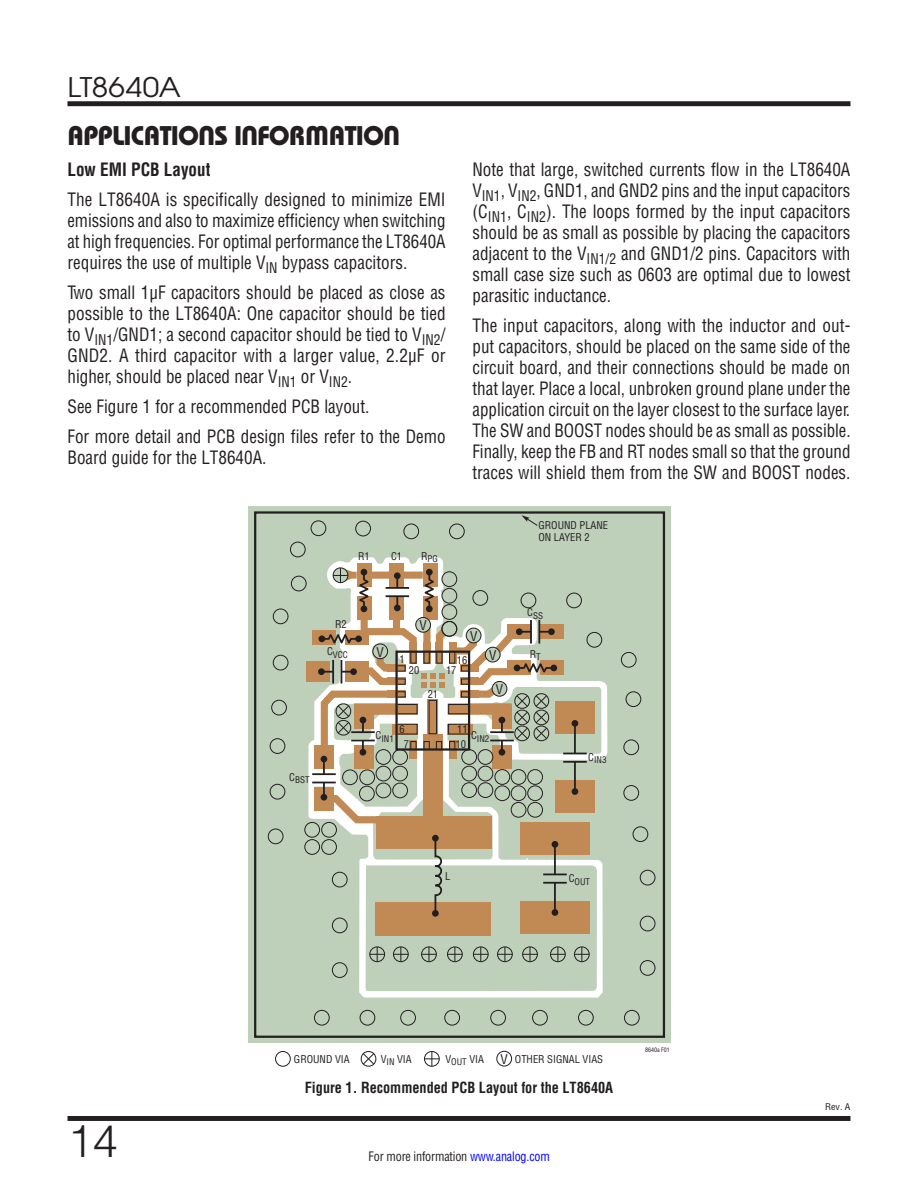
<style>
.page{position:relative;width:918px;height:1188px;background:#fff}
.page>*{position:absolute;margin:0;border:0;box-sizing:border-box;transform-origin:0 0}
.t1{font:300 45px "Linear Helvetica";color:#231f20}
.Section_Heads{font:27px "Linear Bauhaus";letter-spacing:-.02em;color:#231f20}
.t2{font:27px "Linear Avant Garde";letter-spacing:-.005em;color:#231f20;scale:1.1 1}
.Body_text{font:18px/21px "Linear Helv Cond";color:#231f20;text-align:justify;scale:.95 1}
.Body_text-2{font:18px/21px "Linear Helv Cond";color:#231f20;text-align:justify;scale:.96 1}
.Subhead_2{font:700 18px "Linear Helv Cond";color:#231f20;scale:.95 1}
.t3{font:700 15px "Linear Helv Cond";color:#231f20;scale:.95 1}
.t4{font:13.2px "Linear Helv Cond";color:#231f20}
.t5{font:12.75px "Linear Helv Cond";letter-spacing:-.01em;color:#231f20;scale:.95 1}
.t6{font:10.5px/12px "Linear Helv Cond";color:#231f20}
.t7{font:9px "Linear Helv Cond";color:#231f20}
.t8{font:9px "Linear Helv Cond";color:#231f20;scale:1.1 1}
.t9{font:6px "Linear Helv Cond";color:#231f20}
.s1{color:#00f}
</style>
<div class="page">
<div style="left:68px;top:101px;width:782px;height:5px;background:#231f20"></div>
<div style="left:68px;top:1116px;width:782px;height:5px;background:#231f20"></div>
<div style="left:248px;top:506px;width:423px;height:537px;background:#becfba"></div>
<svg style="left:308px;top:557px;width:299px;height:441px"></svg>
<div style="left:357px;top:564px;width:14px;height:23px;background:#c18953"></div>
<div style="left:423px;top:564px;width:14px;height:23px;background:#c18953"></div>
<div style="left:306px;top:661px;width:23px;height:21px;background:#c18953"></div>
<div style="left:624px;top:1010px;width:16px;height:16px;border:1px solid #231f20;border-radius:50%"></div>
<div style="left:640px;top:960px;width:15px;height:16px;border:1px solid #231f20;border-radius:50%"></div>
<div style="left:640px;top:916px;width:15px;height:15px;border:1px solid #231f20;border-radius:50%"></div>
<div style="left:640px;top:870px;width:15px;height:15px;border:1px solid #231f20;border-radius:50%"></div>
<div style="left:633px;top:826px;width:15px;height:16px;border:1px solid #231f20;border-radius:50%"></div>
<div style="left:623px;top:785px;width:16px;height:16px;border:1px solid #231f20;border-radius:50%"></div>
<div style="left:623px;top:739px;width:16px;height:16px;border:1px solid #231f20;border-radius:50%"></div>
<div style="left:626px;top:691px;width:15px;height:16px;border:1px solid #231f20;border-radius:50%"></div>
<div style="left:621px;top:652px;width:16px;height:16px;border:1px solid #231f20;border-radius:50%"></div>
<div style="left:587px;top:632px;width:15px;height:16px;border:1px solid #231f20;border-radius:50%"></div>
<div style="left:449px;top:524px;width:16px;height:15px;border:1px solid #231f20;border-radius:50%"></div>
<div style="left:403px;top:524px;width:16px;height:15px;border:1px solid #231f20;border-radius:50%"></div>
<div style="left:355px;top:521px;width:16px;height:15px;border:1px solid #231f20;border-radius:50%"></div>
<div style="left:311px;top:520px;width:15px;height:16px;border:1px solid #231f20;border-radius:50%"></div>
<div style="left:290px;top:542px;width:16px;height:15px;border:1px solid #231f20;border-radius:50%"></div>
<div style="left:291px;top:576px;width:16px;height:15px;border:1px solid #231f20;border-radius:50%"></div>
<div style="left:273px;top:609px;width:15px;height:15px;border:1px solid #231f20;border-radius:50%"></div>
<div style="left:273px;top:655px;width:15px;height:15px;border:1px solid #231f20;border-radius:50%"></div>
<div style="left:271px;top:700px;width:16px;height:15px;border:1px solid #231f20;border-radius:50%"></div>
<div style="left:270px;top:738px;width:15px;height:16px;border:1px solid #231f20;border-radius:50%"></div>
<div style="left:270px;top:784px;width:15px;height:16px;border:1px solid #231f20;border-radius:50%"></div>
<div style="left:268px;top:829px;width:15px;height:15px;border:1px solid #231f20;border-radius:50%"></div>
<div style="left:304px;top:822px;width:16px;height:16px;border:1px solid #231f20;border-radius:50%"></div>
<div style="left:304px;top:839px;width:16px;height:16px;border:1px solid #231f20;border-radius:50%"></div>
<div style="left:578px;top:1010px;width:16px;height:16px;border:1px solid #231f20;border-radius:50%"></div>
<div style="left:532px;top:1010px;width:16px;height:16px;border:1px solid #231f20;border-radius:50%"></div>
<div style="left:490px;top:1010px;width:16px;height:16px;border:1px solid #231f20;border-radius:50%"></div>
<div style="left:444px;top:1010px;width:16px;height:16px;border:1px solid #231f20;border-radius:50%"></div>
<div style="left:400px;top:1010px;width:16px;height:16px;border:1px solid #231f20;border-radius:50%"></div>
<div style="left:360px;top:1010px;width:15px;height:16px;border:1px solid #231f20;border-radius:50%"></div>
<div style="left:314px;top:1010px;width:16px;height:16px;border:1px solid #231f20;border-radius:50%"></div>
<div style="left:275px;top:1051px;width:16px;height:16px;border:1px solid #231f20;border-radius:50%"></div>
<svg style="left:360px;top:1051px;width:17px;height:16px"></svg>
<div style="left:389px;top:564px;width:15px;height:23px;background:#c18953"></div>
<div style="left:333px;top:567px;width:15px;height:16px;border:1px solid #231f20;border-radius:50%"></div>
<div style="left:424px;top:1051px;width:16px;height:16px;border:1px solid #231f20;border-radius:50%"></div>
<svg style="left:424px;top:1051px;width:15px;height:15px"></svg>
<div style="left:254px;top:511px;width:411px;height:527px;border:2px solid #231f20"></div>
<svg style="left:521px;top:515px;width:17px;height:11px"></svg>
<div style="left:496px;top:1051px;width:16px;height:16px;border:1px solid #231f20;border-radius:50%"></div>
<svg style="left:312px;top:568px;width:289px;height:423px"></svg>
<div style="left:442px;top:621px;width:15px;height:15px;background:#becfba;border-radius:50%"></div>
<div style="left:442px;top:621px;width:15px;height:16px;border:1px solid #231f20;border-radius:50%"></div>
<div style="left:373px;top:644px;width:15px;height:15px;background:#becfba;border-radius:50%"></div>
<div style="left:372px;top:643px;width:16px;height:16px;border:1px solid #231f20;border-radius:50%"></div>
<h2 class="t2" style="left:68px;top:70px;width:104px">LT8640A</h2>
<p class="Section_Heads" style="left:68px;top:119px;width:334px">APPLICATIONS INFORMATION</p>
<p class="Subhead_2" style="left:68px;top:159px;width:152px">Low EMI PCB Layout</p>
<p class="Body_text-2" style="left:68px;top:189px;width:396px">The LT8640A is specifically designed to minimize EMI emissions and also to maximize efficiency when switching at high frequencies. For optimal performance the LT8640A requires the use of multiple V<sub>IN</sub> bypass capacitors.</p>
<p class="Body_text" style="left:68px;top:282px;width:399px">Two small 1µF capacitors should be placed as close as possible to the LT8640A: One capacitor should be tied to V<sub>IN1</sub>/GND1; a second capacitor should be tied to V<sub>IN2</sub>/ GND2. A third capacitor with a larger value, 2.2µF or higher, should be placed near V<sub>IN1</sub> or V<sub>IN2</sub>.</p>
<p class="Body_text" style="left:68px;top:396px;width:319px">See Figure 1 for a recommended PCB layout.</p>
<p class="Body_text" style="left:68px;top:426px;width:399px">For more detail and PCB design files refer to the Demo<br>Board guide for the LT8640A.</p>
<p class="t6" style="left:358px;top:550px;width:13px">R1</p>
<p class="t6" style="left:391px;top:550px;width:13px">C1</p>
<p class="t7" style="left:421px;top:553px;width:18px"><sup>R</sup>PG</p>
<p class="Body_text" style="left:472px;top:159px;width:399px">Note that large, switched currents flow in the LT8640A V<sub>IN1</sub>, V<sub>IN2</sub>, GND1, and GND2 pins and the input capacitors (C<sub>IN1</sub>, C<sub>IN2</sub>). The loops formed by the input capacitors should be as small as possible by placing the capacitors adjacent to the V<sub>IN1/2</sub> and GND1/2 pins. Capacitors with small case size such as 0603 are optimal due to lowest parasitic inductance.</p>
<p class="Body_text-2" style="left:472px;top:315px;width:395px">The input capacitors, along with the inductor and out&shy;put capacitors, should be placed on the same side of the circuit board, and their connections should be made on that layer. Place a local, unbroken ground plane under the application circuit on the layer closest to the surface layer.<br>The SW and BOOST nodes should be as small as possible.<br>Finally, keep the FB and RT nodes small so that the ground traces will shield them from the SW and BOOST nodes.</p>
<p class="t6" style="left:538px;top:519px;width:71px">GROUND PLANE<br>ON LAYER 2</p>
<h1 class="t1" style="left:68px;top:1113px;width:52px">14</h1>
<p class="t6" style="left:335px;top:618px;width:13px">R2</p>
<p class="t7" style="left:327px;top:649px;width:22px"><sup>C</sup>VCC</p>
<p class="t7" style="left:289px;top:774px;width:22px"><sup>C</sup>BST</p>
<p class="t4" style="left:377px;top:644px;width:9px">V</p>
<p class="t6" style="left:399px;top:653px;width:7px">1</p>
<p class="t4" style="left:420px;top:617px;width:9px">V</p>
<p class="t6" style="left:409px;top:664px;width:12px">20</p>
<p class="t6" style="left:428px;top:688px;width:11px">21</p>
<p class="t4" style="left:470px;top:628px;width:9px">V</p>
<p class="t6" style="left:457px;top:654px;width:12px">16</p>
<p class="t6" style="left:446px;top:664px;width:12px">17</p>
<p class="t4" style="left:489px;top:647px;width:9px">V</p>
<p class="t4" style="left:496px;top:681px;width:9px">V</p>
<p class="t6" style="left:399px;top:723px;width:7px">6</p>
<p class="t6" style="left:457px;top:723px;width:12px">11</p>
<p class="t7" style="left:376px;top:733px;width:20px"><sup>C</sup>IN1</p>
<p class="t7" style="left:471px;top:733px;width:20px"><sup>C</sup>IN2</p>
<p class="t6" style="left:404px;top:738px;width:7px">7</p>
<p class="t6" style="left:456px;top:738px;width:12px">10</p>
<p class="t7" style="left:527px;top:610px;width:17px"><sup>C</sup>SS</p>
<p class="t6" style="left:530px;top:648px;width:12px">R<sub>T</sub></p>
<p class="t7" style="left:588px;top:754px;width:20px"><sup>C</sup>IN3</p>
<p class="t6" style="left:445px;top:870px;width:7px">L</p>
<p class="t7" style="left:569px;top:876px;width:23px"><sup>C</sup>OUT</p>
<p class="t4" style="left:501px;top:1051px;width:9px">V</p>
<p class="t6" style="left:294px;top:1053px;width:57px">GROUND VIA</p>
<p class="t6" style="left:381px;top:1053px;width:33px">V<sub>IN</sub> VIA</p>
<p class="t6" style="left:445px;top:1053px;width:40px">V<sub>OUT</sub> VIA</p>
<p class="t6" style="left:515px;top:1053px;width:90px">OTHER SIGNAL VIAS</p>
<p class="t3" style="left:305px;top:1079px;width:326px">Figure 1. Recommended PCB Layout for the LT8640A</p>
<p class="t5" style="left:369px;top:1148px;width:192px">For more information <span class="s1">www.analog.com</span></p>
<p class="t9" style="left:645px;top:1047px;width:26px">8640a F01</p>
<p class="t8" style="left:825px;top:1102px;width:24px">Rev. A</p>
</div>
